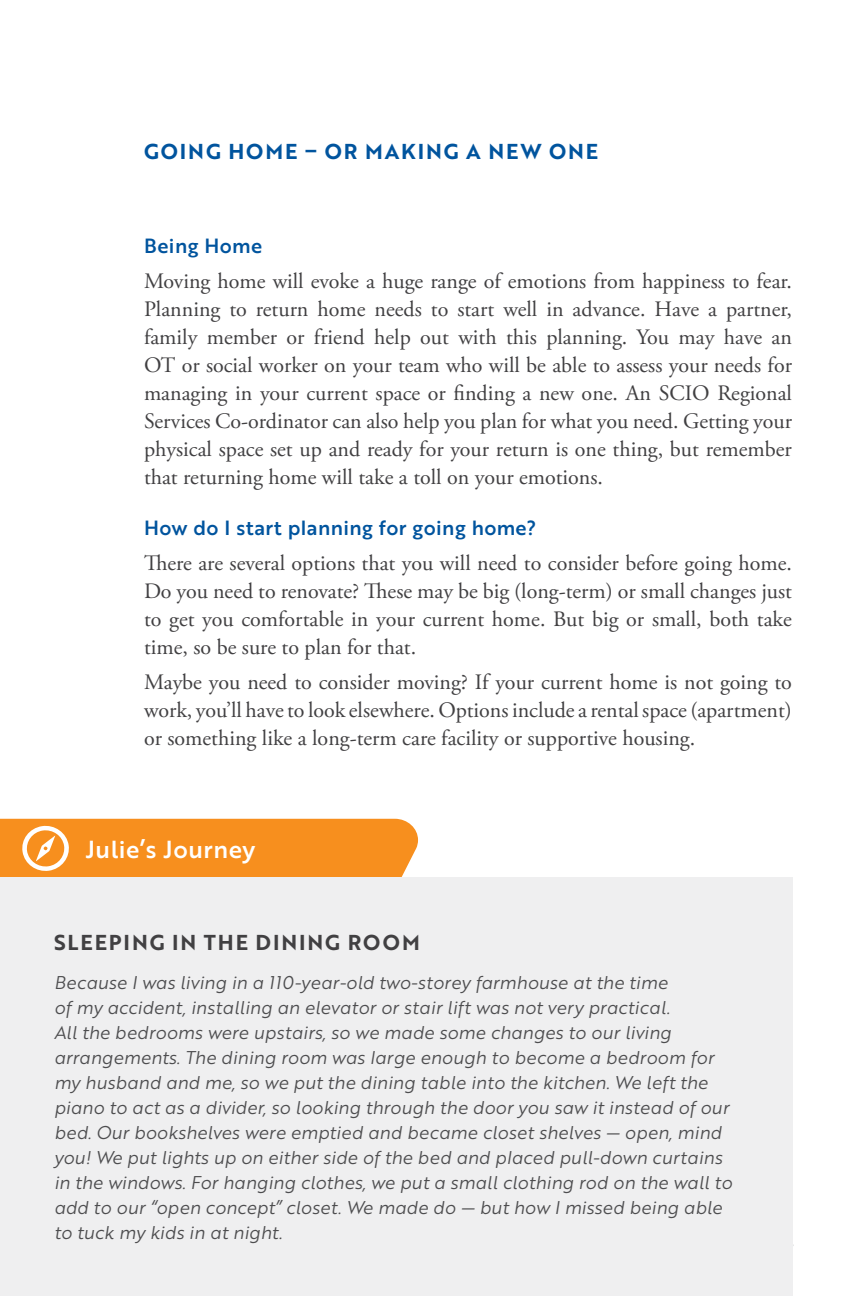
<style>
.page{position:relative;width:864px;height:1296px;background:#fff}
.page>*{position:absolute;margin:0;border:0;box-sizing:border-box;transform-origin:0 0}
.t1{font:24px "Brother 1816 Medium";letter-spacing:.02em;color:#fff}
.t2{font:22px/28px "Adobe Garamond Pro";color:#414042;text-align:justify}
.t3{font:21px "Brother 1816 Bold";letter-spacing:.09em;color:#00549e}
.t4{font:21px "Brother 1816 Bold";letter-spacing:.09em;color:#414042}
.t5{font:20px "Brother 1816 Medium";letter-spacing:.02em;color:#00549e}
.t6{font:18px/25px "Brother 1816 Book Italic";color:#4d4d4f}
</style>
<div class="page">
<div style="left:0;top:877px;width:793px;height:419px;background:#efeff0"></div>
<div style="left:0;top:819px;width:418px;height:58px;background:#f78f1e"></div>
<p class="t3" style="left:144px;top:136px;width:456px">GOING HOME – OR MAKING A NEW ONE</p>
<p class="t5" style="left:144px;top:231px;width:120px">Being Home</p>
<p class="t2" style="left:144px;top:268px;width:650px">Moving home will evoke a huge range of emotions from happiness to fear.<br>Planning to return home needs to start well in advance. Have a partner, family member or friend help out with this planning. You may have an OT or social worker on your team who will be able to assess your needs for managing in your current space or finding a new one. An SCIO Regional Services Co-ordinator can also help you plan for what you need. Getting your physical space set up and ready for your return is one thing, but remember that returning home will take a toll on your emotions.</p>
<p class="t5" style="left:144px;top:513px;width:394px">How do I start planning for going home?</p>
<p class="t2" style="left:144px;top:550px;width:650px">There are several options that you will need to consider before going home.<br>Do you need to renovate? These may be big (long-term) or small changes just to get you comfortable in your current home. But big or small, both take time, so be sure to plan for that.</p>
<p class="t2" style="left:144px;top:669px;width:649px">Maybe you need to consider moving? If your current home is not going to work, you’ll have to look elsewhere. Options include a rental space (apartment) or something like a long-term care facility or supportive housing.</p>
<p class="t1" style="left:86px;top:831px;width:171px">Julie’s Journey</p>
<p class="t4" style="left:54px;top:927px;width:367px">SLEEPING IN THE DINING ROOM</p>
<p class="t6" style="left:54px;top:970px;width:680px">Because I was living in a 110-year-old two-storey farmhouse at the time<br>of my accident, installing an elevator or stair lift was not very practical.<br>All the bedrooms were upstairs, so we made some changes to our living arrangements. The dining room was large enough to become a bedroom for my husband and me, so we put the dining table into the kitchen. We left the piano to act as a divider, so looking through the door you saw it instead of our bed. Our bookshelves were emptied and became closet shelves — open, mind you! We put lights up on either side of the bed and placed pull-down curtains in the windows. For hanging clothes, we put a small clothing rod on the wall to add to our “open concept” closet. We made do — but how I missed being able to tuck my kids in at night.</p>
</div>
